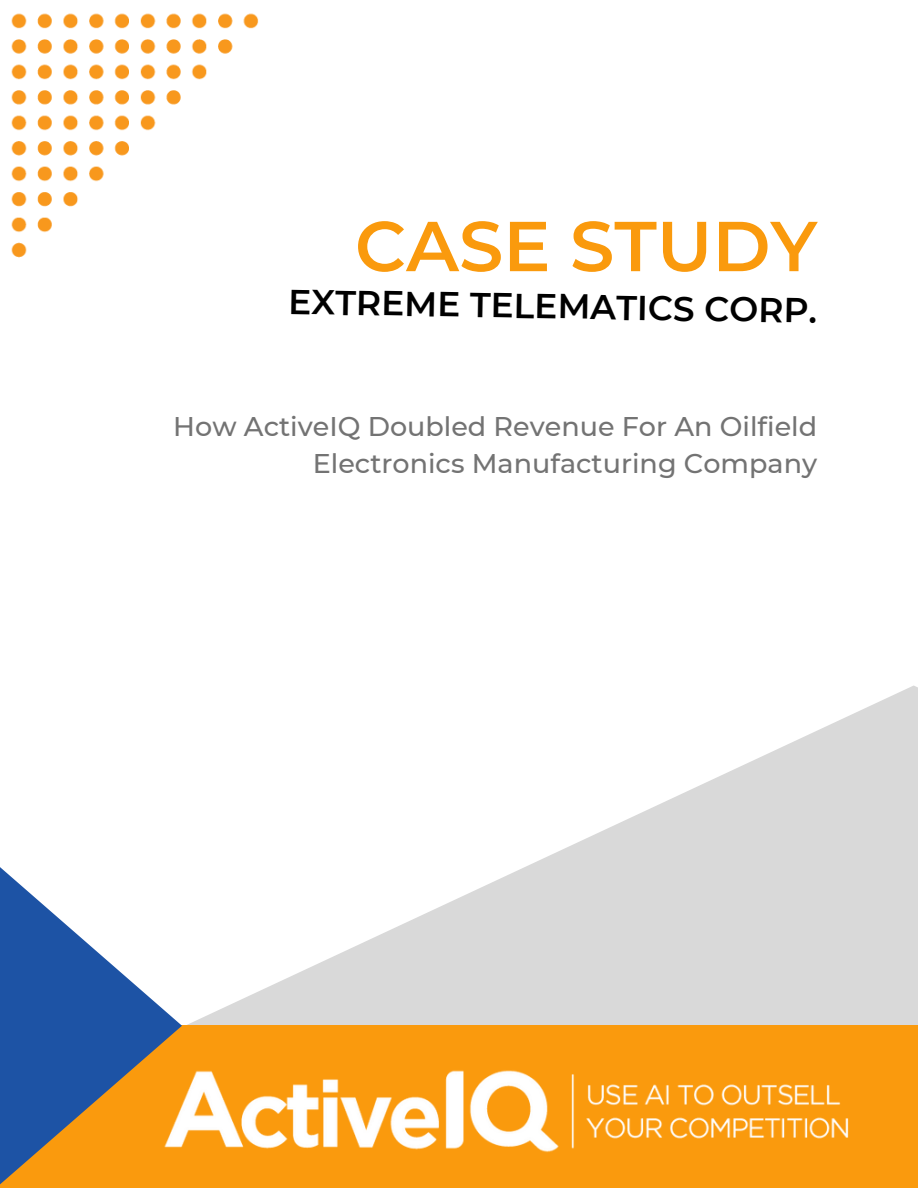
<style>
.page{position:relative;width:918px;height:1188px;background:#fff}
.page>*{position:absolute;margin:0;border:0;box-sizing:border-box;transform-origin:0 0}
.t1{font:600 70.5px "Montserrat";color:#fa9a0d}
.t2{font:600 34.5px "Montserrat";color:#000}
.t3{font:500 27px/37.2px "Montserrat";color:#737373;text-align:right}
</style>
<div class="page">
<svg style="left:182px;top:686px;width:736px;height:340px"></svg>
<div style="left:0;top:1026px;width:918px;height:162px;background:#fa9a0d"></div>
<svg style="left:0;top:867px;width:182px;height:318px;fill:#1d53a5"></svg>
<img style="left:161px;top:1068px;width:688px;height:86px">
<img style="left:11px;top:13px;width:248px;height:245px">
<h1 class="t1" style="left:355px;top:203px;width:464px">CASE STUDY</h1>
<p class="t2" style="left:289px;top:280px;width:530px;rotate:1deg">EXTREME TELEMATICS CORP.</p>
<h2 class="t3" style="left:173px;top:407px;width:645px">How ActiveIQ Doubled Revenue For An Oilfield<br>Electronics Manufacturing Company</h2>
</div>
